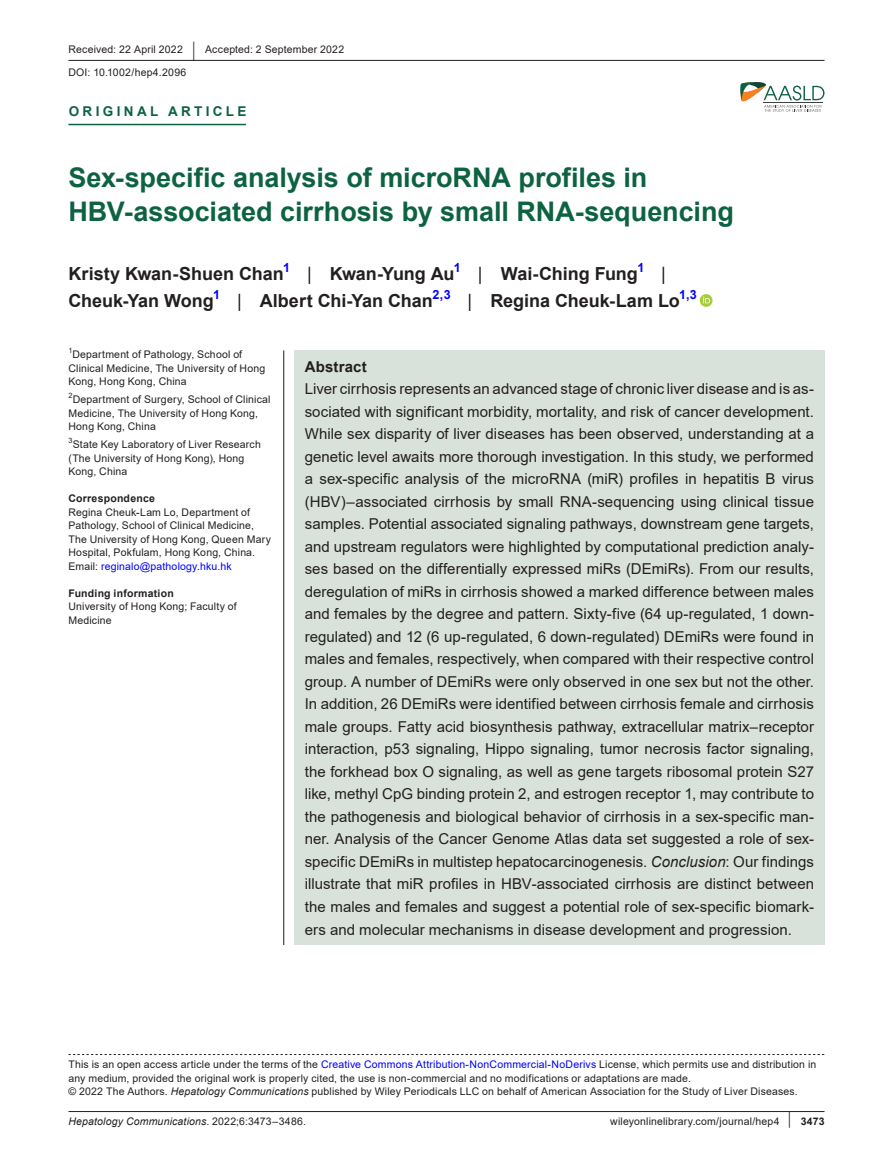
<style>
.page{position:relative;width:893px;height:1174px;background:#fff}
.page>*{position:absolute;margin:0;border:0;box-sizing:border-box;transform-origin:0 0}
.t1{font:700 27px/34.5px "Arial";color:#0d6341}
.t2{font:700 18px "Arial";color:#231f20}
.t3{font:18px "Arial";color:#231f20}
.t4{font:15px/22.5px "Arial";letter-spacing:.005em;color:#231f20;text-align:justify}
.t5{font:700 15px "Arial";letter-spacing:.01em;color:#231f20}
.t6{font:700 13.5px "Arial";letter-spacing:.25em;color:#0d6341}
.t7{font:700 12.6px "Arial";color:#00f}
.t8{font:10.5px/13.5px "Arial";letter-spacing:.015em;color:#231f20}
.t9{font:italic 10.5px "Arial";letter-spacing:.015em;color:#231f20}
.t10{font:700 10.5px "Arial";letter-spacing:.02em;color:#231f20}
.s1{font-size:19.5px}
.s2{font-weight:400}
.s3{color:#00f}
.s4{font-style:italic}
.s5{font-style:normal}
.s6{font-size:17.4px}
.s7{font-weight:700}
</style>
<div class="page">
<hr style="left:68px;top:1111px;width:756px;height:1px;background:#231f20">
<svg style="left:740px;top:82px;width:84px;height:30px"></svg>
<hr style="left:68px;top:60px;width:756px;height:1px;background:#231f20">
<hr style="left:68px;top:124px;width:178px;height:1px;background:#0d6341">
<svg style="left:700px;top:294px;width:12px;height:13px"></svg>
<svg style="left:703px;top:296px;width:7px;height:7px"></svg>
<svg style="left:68px;top:1054px;width:756px;height:1px"></svg>
<div style="left:294px;top:350px;width:530px;height:595px;background:#d9e1db"></div>
<hr style="left:283px;top:350px;width:1px;height:595px;background:#231f20">
<p class="t8" style="left:68px;top:38px;width:277px;line-height:22.5px">Received: 22 April 2022 <span class="s1">|</span> Accepted: 2 September 2022<br>DOI: 10.1002/hep4.2096</p>
<p class="t6" style="left:69px;top:102px;width:179px">ORIGINAL ARTICLE</p>
<h1 class="t1" style="left:68px;top:160px;width:667px">Sex-specific analysis of microRNA profiles in<br>HBV-associated cirrhosis by small RNA-sequencing</h1>
<p class="t2" style="left:68px;top:261px;width:217px">Kristy Kwan-Shuen Chan</p>
<p class="t7" style="left:283px;top:258px;width:9px">1</p>
<p class="t2" style="left:307px;top:261px;width:149px"><span class="s2">|</span> Kwan-Yung Au</p>
<p class="t7" style="left:454px;top:258px;width:9px">1</p>
<p class="t2" style="left:478px;top:261px;width:162px"><span class="s2">|</span> Wai-Ching Fung</p>
<p class="t7" style="left:637px;top:258px;width:9px">1</p>
<p class="t3" style="left:661px;top:261px;width:6px">|</p>
<p class="t2" style="left:68px;top:288px;width:147px">Cheuk-Yan Wong</p>
<p class="t7" style="left:213px;top:285px;width:9px">1</p>
<p class="t2" style="left:237px;top:288px;width:197px"><span class="s2">|</span> Albert Chi-Yan Chan</p>
<p class="t7" style="left:433px;top:285px;width:20px">2,3</p>
<p class="t2" style="left:468px;top:288px;width:214px"><span class="s2">|</span> Regina Cheuk-Lam Lo</p>
<p class="t7" style="left:679px;top:285px;width:19px">1,3</p>
<p class="t8" style="left:68px;top:347px;width:198px"><sup>1</sup>Department of Pathology, School of<br>Clinical Medicine, The University of Hong<br>Kong, Hong Kong, China</p>
<p class="t8" style="left:68px;top:392px;width:204px"><sup>2</sup>Department of Surgery, School of Clinical<br>Medicine, The University of Hong Kong,<br>Hong Kong, China</p>
<p class="t8" style="left:68px;top:437px;width:194px"><sup>3</sup>State Key Laboratory of Liver Research (The University of Hong Kong), Hong<br>Kong, China</p>
<p class="t10" style="left:68px;top:491px;width:88px">Correspondence</p>
<p class="t8" style="left:68px;top:505px;width:204px">Regina Cheuk-Lam Lo, Department of Pathology, School of Clinical Medicine, The University of Hong Kong, Queen Mary Hospital, Pokfulam, Hong Kong, China.<br>Email: <span class="s3">reginalo@pathology.hku.hk</span></p>
<p class="t10" style="left:68px;top:585px;width:107px">Funding information</p>
<p class="t8" style="left:68px;top:599px;width:170px">University of Hong Kong; Faculty of<br>Medicine</p>
<p class="t5" style="left:305px;top:356px;width:64px">Abstract</p>
<p class="t4" style="left:305px;top:378px;width:511px">Liver cirrhosis represents an advanced stage of chronic liver disease and is as&shy;sociated with significant morbidity, mortality, and risk of cancer development.<br>While sex disparity of liver diseases has been observed, understanding at a genetic level awaits more thorough investigation. In this study, we performed a sex-specific analysis of the microRNA (miR) profiles in hepatitis B virus (HBV)–associated cirrhosis by small RNA-sequencing using clinical tissue samples. Potential associated signaling pathways, downstream gene targets, and upstream regulators were highlighted by computational prediction analy&shy;ses based on the differentially expressed miRs (DEmiRs). From our results, deregulation of miRs in cirrhosis showed a marked difference between males and females by the degree and pattern. Sixty-five (64 up-regulated, 1 down&shy;regulated) and 12 (6 up-regulated, 6 down-regulated) DEmiRs were found in males and females, respectively, when compared with their respective control group. A number of DEmiRs were only observed in one sex but not the other.<br>In addition, 26 DEmiRs were identified between cirrhosis female and cirrhosis male groups. Fatty acid biosynthesis pathway, extracellular matrix–receptor interaction, p53 signaling, Hippo signaling, tumor necrosis factor signaling, the forkhead box O signaling, as well as gene targets ribosomal protein S27 like, methyl CpG binding protein 2, and estrogen receptor 1, may contribute to the pathogenesis and biological behavior of cirrhosis in a sex-specific man&shy;ner. Analysis of the Cancer Genome Atlas data set suggested a role of sex&shy;specific DEmiRs in multistep hepatocarcinogenesis. <span class="s4">Conclusion</span>: Our findings illustrate that miR profiles in HBV-associated cirrhosis are distinct between the males and females and suggest a potential role of sex-specific biomark&shy;ers and molecular mechanisms in disease development and progression.</p>
<p class="t8" style="left:68px;top:1057px;width:749px">This is an open access article under the terms of the <span class="s3">Creative Commons Attribution-NonCommercial-NoDerivs</span> License, which permits use and distribution in any medium, provided the original work is properly cited, the use is non-commercial and no modifications or adaptations are made.<br>© 2022 The Authors. <span class="s4">Hepatology Communications</span> published by Wiley Periodicals LLC on behalf of American Association for the Study of Liver Diseases.</p>
<p class="t9" style="left:68px;top:1115px;width:239px">Hepatology Communications<span class="s5">. 2022;6:3473–3486.</span></p>
<p class="t8" style="left:610px;top:1114px;width:216px">wileyonlinelibrary.com/journal/hep4 <span class="s6">|</span> <span class="s7">3473</span></p>
</div>
